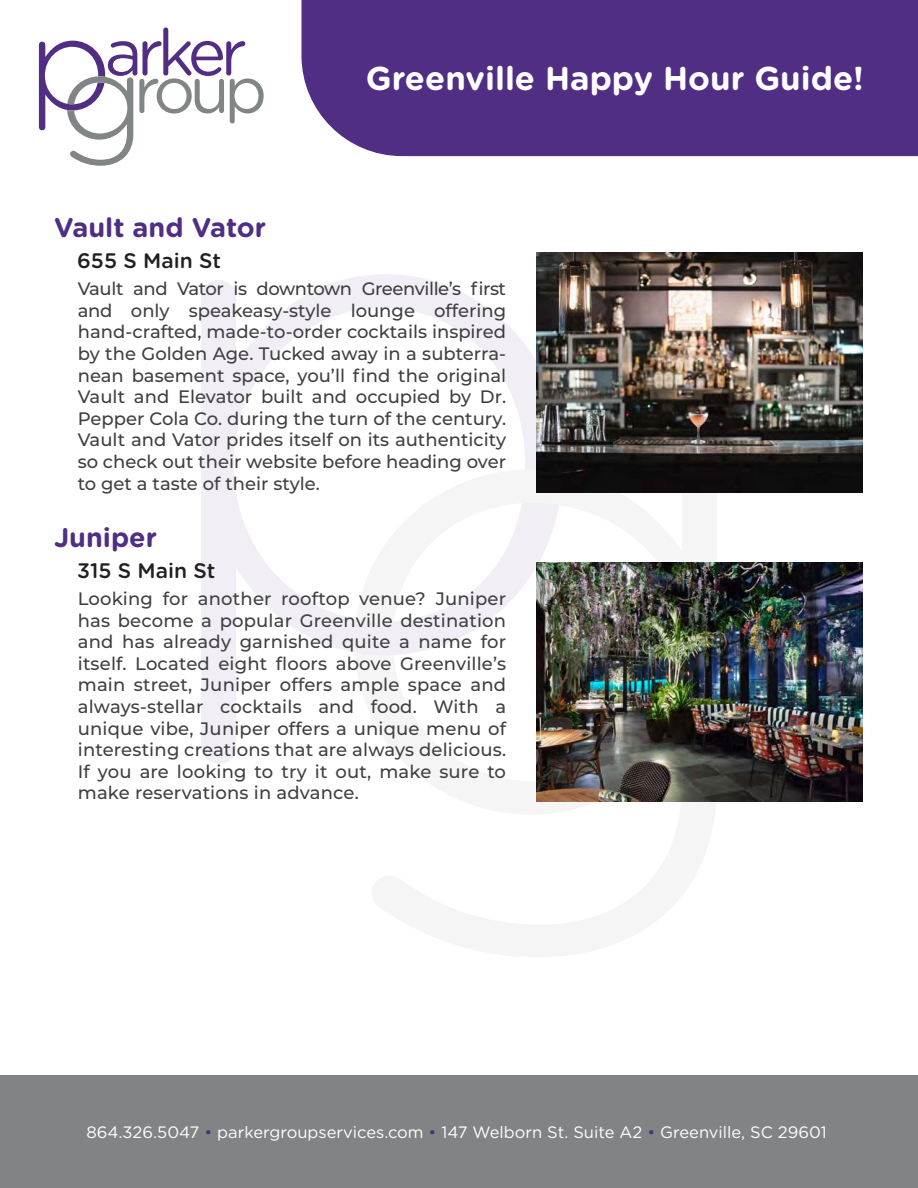
<style>
.page{position:relative;width:918px;height:1188px;background:#fff}
.page>*{position:absolute;margin:0;border:0;box-sizing:border-box;transform-origin:0 0}
.t1{font:700 33px "Gotham Rounded";color:#fff}
.t2{font:700 27px "Gotham Rounded";color:#502e83}
.t3{font:500 21px "Gotham Rounded";color:#221f1f}
.t4{font:500 18px/21.6px "Montserrat";color:#404041;text-align:justify}
.t5{font:16.5px "Gotham Rounded";color:#fff}
.s1{color:#502e83}
</style>
<div class="page">
<svg style="left:39px;top:27px;width:225px;height:139px"></svg>
<div style="left:302px;top:0;width:616px;height:156px;background:#502e83"></div>
<div style="left:0;top:1075px;width:918px;height:113px;background:#818485"></div>
<svg style="left:201px;top:274px;width:333px;height:490px"></svg>
<svg style="left:355px;top:469px;width:204px;height:295px"></svg>
<img style="left:534px;top:252px;width:329px;height:245px">
<img style="left:517px;top:559px;width:346px;height:243px">
<h2 class="t2" style="left:54px;top:215px;width:214px">Vault and Vator</h2>
<h1 class="t1" style="left:366px;top:64px;width:500px">Greenville Happy Hour Guide!</h1>
<p class="t3" style="left:77px;top:251px;width:145px">655 S Main St</p>
<p class="t4" style="left:78px;top:279px;width:430px">Vault and Vator is downtown Greenville’s first and only speakeasy-style lounge offering hand-crafted, made-to-order cocktails inspired by the Golden Age. Tucked away in a subterra&shy;nean basement space, you’ll find the original Vault and Elevator built and occupied by Dr.<br>Pepper Cola Co. during the turn of the century.<br>Vault and Vator prides itself on its authenticity so check out their website before heading over to get a taste of their style.</p>
<h2 class="t2" style="left:54px;top:525px;width:105px">Juniper</h2>
<p class="t3" style="left:77px;top:561px;width:140px">315 S Main St</p>
<p class="t4" style="left:78px;top:589px;width:430px">Looking for another rooftop venue? Juniper has become a popular Greenville destination and has already garnished quite a name for itself. Located eight floors above Greenville’s main street, Juniper offers ample space and always-stellar cocktails and food. With a unique vibe, Juniper offers a unique menu of interesting creations that are always delicious.<br>If you are looking to try it out, make sure to make reservations in advance.</p>
<p class="t5" style="left:86px;top:1125px;width:742px">864.326.5047 <span class="s1">•</span> parkergroupservices.com <span class="s1">•</span> 147 Welborn St. Suite A2 <span class="s1">•</span> Greenville, SC 29601</p>
</div>
